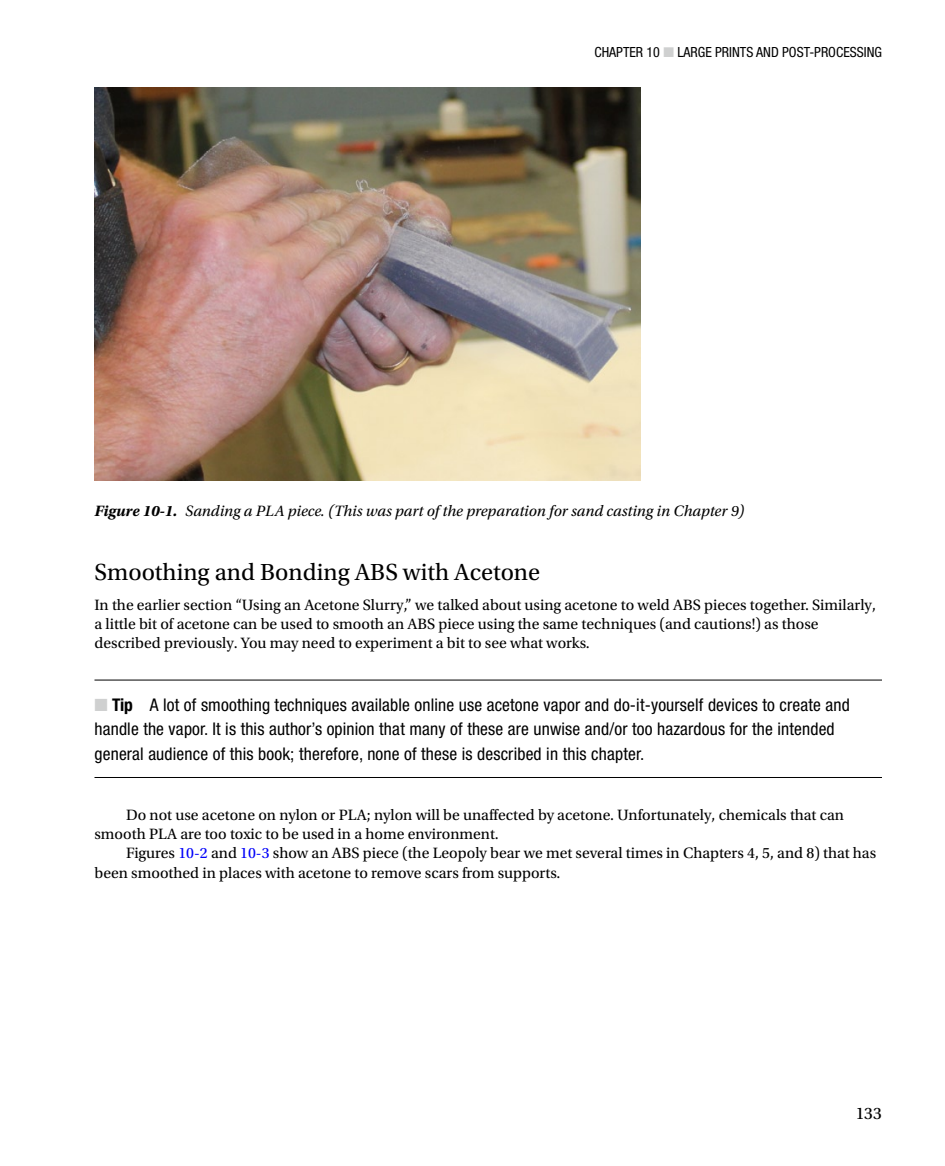
<style>
.page{position:relative;width:945px;height:1166px;background:#fff}
.page>*{position:absolute;margin:0;border:0;box-sizing:border-box;transform-origin:0 0}
.t1{font:24.5px "Utopia Std";color:#000}
.t2{font:condensed 17.5px/24.5px "Helvetica Neue";letter-spacing:.01em;color:#000}
.t3{font:17.5px "Utopia Std";color:#000}
.t4{font:15.75px/19.2px "Utopia Std";color:#000}
.t5{font:italic 15.75px "Utopia Std";color:#000}
.t6{font:condensed 14px "Helvetica Neue";color:#000}
.s1{color:#cfd0d0}
.s2{font-weight:700}
.s3{color:#0000fa}
</style>
<div class="page">
<hr style="left:94px;top:679px;width:788px;height:1px;background:#000">
<hr style="left:94px;top:777px;width:788px;height:1px;background:#000">
<img style="left:94px;top:88px;width:547px;height:393px">
<p class="t6" style="left:594px;top:44px;width:289px">Chapter 10 <span class="s1">■</span> Large Prints and Post-Processing</p>
<p class="t5" style="left:94px;top:502px;width:651px"><span class="s2">Figure 10-1.</span> Sanding a PLA piece. (This was part of the preparation for sand casting in Chapter 9)</p>
<h1 class="t1" style="left:94px;top:558px;width:447px">Smoothing and Bonding ABS with Acetone</h1>
<p class="t4" style="left:94px;top:595px;width:783px">In the earlier section “Using an Acetone Slurry,” we talked about using acetone to weld ABS pieces together. Similarly, a little bit of acetone can be used to smooth an ABS piece using the same techniques (and cautions!) as those described previously. You may need to experiment a bit to see what works.</p>
<p class="t2" style="left:94px;top:692px;width:757px"><span class="s1">■</span> <span class="s2">Tip</span> A lot of smoothing techniques available online use acetone vapor and do-it-yourself devices to create and handle the vapor. It is this author’s opinion that many of these are unwise and/or too hazardous for the intended general audience of this book; therefore, none of these is described in this chapter.</p>
<p class="t4" style="left:94px;top:805px;width:751px;text-indent:32px">Do not use acetone on nylon or PLA; nylon will be unaffected by acetone. Unfortunately, chemicals that can smooth PLA are too toxic to be used in a home environment.</p>
<p class="t4" style="left:94px;top:844px;width:783px;text-indent:32px">Figures <span class="s3">10-2</span> and <span class="s3">10-3</span> show an ABS piece (the Leopoly bear we met several times in Chapters 4, 5, and 8) that has been smoothed in places with acetone to remove scars from supports.</p>
<p class="t3" style="left:856px;top:1103px;width:28px">133</p>
</div>
